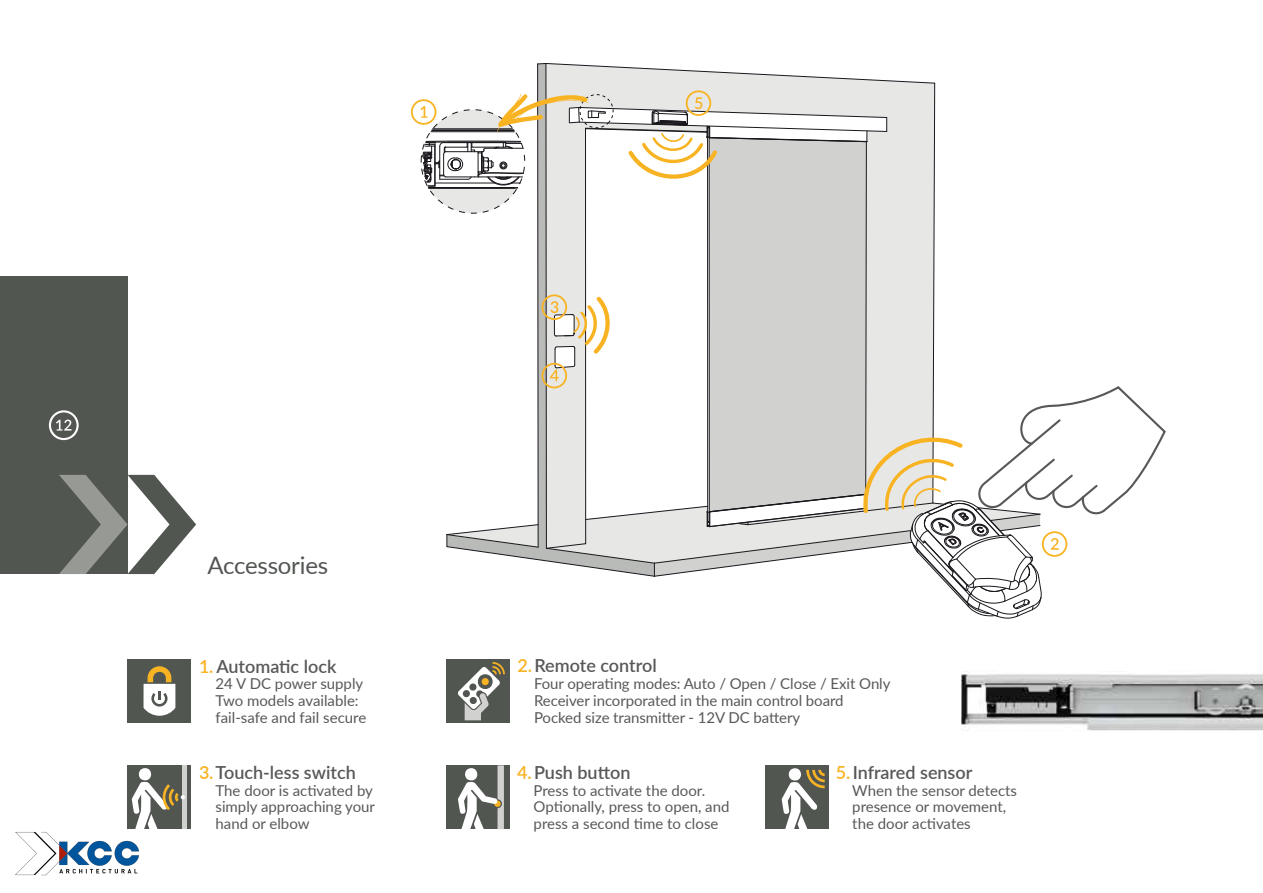
<style>
.page{position:relative;width:1263px;height:893px;background:#fff}
.page>*{position:absolute;margin:0;border:0;box-sizing:border-box;transform-origin:0 0}
.t1{font:24px "Lato";letter-spacing:-.01em;color:#525651}
.t2{font:600 18px "Lato";color:#58585a}
.t3{font:15px/16.8px "Lato";color:#58585a}
.s1{color:#f8b322}
</style>
<div class="page">
<div style="left:0;top:276px;width:128px;height:298px;background:#525651"></div>
<svg style="left:49px;top:410px;width:30px;height:30px"></svg>
<div style="left:128px;top:659px;width:63px;height:64px;background:#525651"></div>
<svg style="left:144px;top:666px;width:31px;height:50px"></svg>
<div style="left:446px;top:659px;width:64px;height:64px;background:#525651"></div>
<svg style="left:458px;top:662px;width:47px;height:58px"></svg>
<div style="left:128px;top:765px;width:63px;height:64px;background:#525651"></div>
<hr style="left:183px;top:765px;width:4px;height:64px;background:#d1d1cf">
<svg style="left:132px;top:768px;width:53px;height:61px"></svg>
<div style="left:446px;top:765px;width:64px;height:64px;background:#525651"></div>
<div style="left:765px;top:765px;width:64px;height:64px;background:#525651"></div>
<svg style="left:59px;top:475px;width:137px;height:99px"></svg>
<svg style="left:458px;top:765px;width:46px;height:64px"></svg>
<svg style="left:782px;top:768px;width:43px;height:61px"></svg>
<svg style="left:411px;top:63px;width:755px;height:556px"></svg>
<img style="left:961px;top:674px;width:302px;height:57px">
<img style="left:16px;top:823px;width:133px;height:53px">
<h1 class="t1" style="left:207px;top:548px;width:122px">Accessories</h1>
<p class="t2" style="left:199px;top:653px;width:139px"><span class="s1">1.</span> Automatic lock</p>
<p class="t3" style="left:216px;top:675px;width:152px">24 V DC power supply<br>Two models available: fail-safe and fail secure</p>
<p class="t2" style="left:199px;top:759px;width:158px"><span class="s1">3.</span>Touch-less switch</p>
<p class="t3" style="left:216px;top:781px;width:161px">The door is activated by simply approaching your hand or elbow</p>
<p class="t2" style="left:518px;top:653px;width:141px"><span class="s1">2.</span>Remote control</p>
<p class="t3" style="left:534px;top:674px;width:358px">Four operating modes: Auto / Open / Close / Exit Only<br>Receiver incorporated in the main control board<br>Pocked size transmitter - 12V DC battery</p>
<p class="t2" style="left:517px;top:759px;width:115px"><span class="s1">4.</span>Push button</p>
<p class="t3" style="left:534px;top:781px;width:197px">Press to activate the door.<br>Optionally, press to open, and press a second time to close</p>
<p class="t2" style="left:836px;top:759px;width:138px"><span class="s1">5.</span>Infrared sensor</p>
<p class="t3" style="left:852px;top:781px;width:166px">When the sensor detects presence or movement, the door activates</p>
</div>
